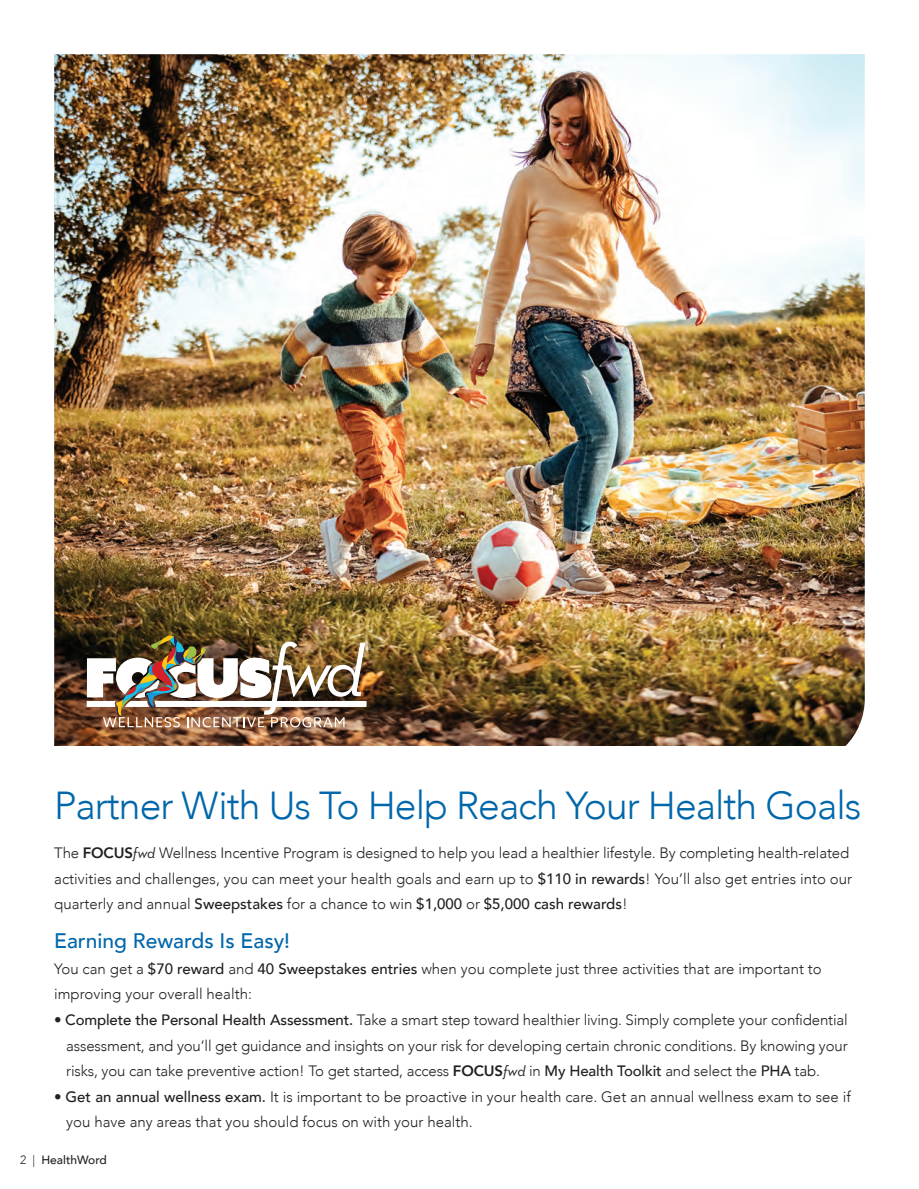
<style>
.page{position:relative;width:919px;height:1189px;background:#fff}
.page>*{position:absolute;margin:0;border:0;box-sizing:border-box;transform-origin:0 0}
.t1{font:300 39px "Avenir";letter-spacing:-.025em;color:#0067aa}
.t2{font:500 21px "Avenir";color:#0067aa}
.t3{font:300 15px/25.5px "Avenir";letter-spacing:-.01em;color:#231f20}
.t4{font:500 12px "Avenir";color:#231f20}
.s1{font-weight:800}
.s2{font-family:"Neutraface Text Book Italic Alt";font-weight:400}
.s3{font-weight:500}
.s4{font-weight:300}
</style>
<div class="page">
<img style="left:54px;top:54px;width:810px;height:692px">
<img style="left:87px;top:635px;width:283px;height:92px">
<h1 class="t1" style="left:54px;top:782px;width:808px">Partner With Us To Help Reach Your Health Goals</h1>
<p class="t3" style="left:54px;top:840px;width:799px">The <span class="s1">FOCUS</span><span class="s2">fwd</span> Wellness Incentive Program is designed to help you lead a healthier lifestyle. By completing health-related activities and challenges, you can meet your health goals and earn up to <span class="s3">$110 in rewards</span>! You’ll also get entries into our quarterly and annual <span class="s3">Sweepstakes</span> for a chance to win <span class="s3">$1,000</span> or <span class="s3">$5,000 cash rewards</span>!</p>
<p class="t2" style="left:54px;top:922px;width:237px">Earning Rewards Is Easy!</p>
<p class="t3" style="left:54px;top:956px;width:769px">You can get a <span class="s3">$70 reward</span> and <span class="s3">40 Sweepstakes entries</span> when you complete just three activities that are important to improving your overall health:</p>
<p class="t3" style="left:54px;top:1007px;width:795px">• <span class="s3">Complete the Personal Health Assessment.</span> Take a smart step toward healthier living. Simply complete your confidential</p>
<p class="t3" style="left:66px;top:1032px;width:782px">assessment, and you’ll get guidance and insights on your risk for developing certain chronic conditions. By knowing your risks, you can take preventive action! To get started, access <span class="s1">FOCUS</span><span class="s2">fwd</span> in <span class="s3">My Health Toolkit</span> and select the <span class="s3">PHA</span> tab.</p>
<p class="t3" style="left:54px;top:1083px;width:798px">• <span class="s3">Get an annual wellness exam.</span> It is important to be proactive in your health care. Get an annual wellness exam to see if</p>
<p class="t3" style="left:66px;top:1109px;width:408px">you have any areas that you should focus on with your health.</p>
<p class="t4" style="left:20px;top:1149px;width:88px"><span class="s4">2 |</span> HealthWord</p>
</div>
